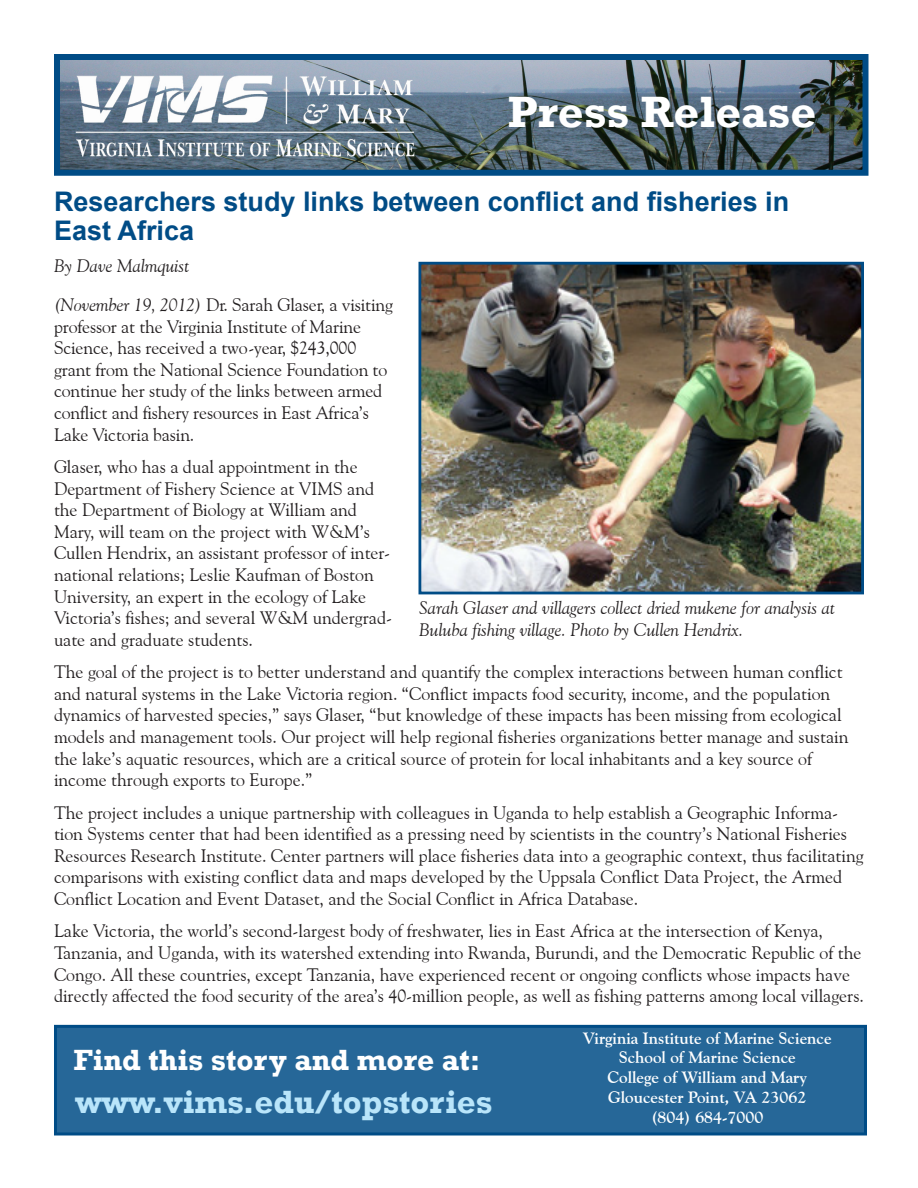
<style>
.page{position:relative;width:918px;height:1188px;background:#fff}
.page>*{position:absolute;margin:0;border:0;box-sizing:border-box;transform-origin:0 0}
.Press_Release_Headin{font:700 45px "Rockwell";color:#fff}
.Headline_-_Articles{font:700 33px "Rockwell";color:#b9e5fa}
.Headline_-_Articles-2{font:700 30px "Rockwell";color:#fff}
.Headline_-_Articles-3{font:700 27px/28.5px "Arial";color:#004c86}
.Body_Text{font:18px/21.6px "Goudy Old Style BT";color:#231f20}
.Cutline{font:italic 18px/21.6px "Goudy Old Style BT";color:#231f20}
.Headline_-_Articles-4{font:700 16.5px "Goudy Old Style BT";color:#fff}
.s1{font-style:italic}
</style>
<div class="page">
<div style="left:56px;top:1026px;width:810px;height:108px;background:#266798"></div>
<div style="left:54px;top:1025px;width:813px;height:111px;border:3px solid #004c86"></div>
<img style="left:61px;top:61px;width:800px;height:108px">
<div style="left:54px;top:54px;width:814px;height:122px;border:6px solid #004c86"></div>
<img style="left:69px;top:70px;width:351px;height:94px">
<img style="left:422px;top:266px;width:438px;height:324px">
<div style="left:418px;top:262px;width:446px;height:332px;border:3px solid #004c86"></div>
<p class="Press_Release_Headin" style="left:508px;top:84px;width:310px">Press Release</p>
<p class="Headline_-_Articles-3" style="left:54px;top:188px;width:737px">Researchers study links between conflict and fisheries in<br>East Africa</p>
<p class="Cutline" style="left:54px;top:255px;width:137px">By Dave Malmquist</p>
<p class="Body_Text" style="left:54px;top:294px;width:340px"><span class="s1">(November 19, 2012)</span> Dr. Sarah Glaser, a visiting professor at the Virginia Institute of Marine Science, has received a two-year, $243,000 grant from the National Science Foundation to continue her study of the links between armed conflict and fishery resources in East Africa’s Lake Victoria basin.</p>
<p class="Body_Text" style="left:54px;top:456px;width:340px">Glaser, who has a dual appointment in the Department of Fishery Science at VIMS and the Department of Biology at William and Mary, will team on the project with W&amp;M’s Cullen Hendrix, an assistant professor of inter&shy;national relations; Leslie Kaufman of Boston University, an expert in the ecology of Lake Victoria’s fishes; and several W&amp;M undergrad&shy;uate and graduate students.</p>
<p class="Body_Text" style="left:54px;top:661px;width:796px">The goal of the project is to better understand and quantify the complex interactions between human conflict and natural systems in the Lake Victoria region. “Conflict impacts food security, income, and the population dynamics of harvested species,” says Glaser, “but knowledge of these impacts has been missing from ecological models and management tools. Our project will help regional fisheries organizations better manage and sustain the lake’s aquatic resources, which are a critical source of protein for local inhabitants and a key source of income through exports to Europe.”</p>
<p class="Body_Text" style="left:54px;top:801px;width:811px">The project includes a unique partnership with colleagues in Uganda to help establish a Geographic Informa&shy;tion Systems center that had been identified as a pressing need by scientists in the country’s National Fisheries Resources Research Institute. Center partners will place fisheries data into a geographic context, thus facilitating comparisons with existing conflict data and maps developed by the Uppsala Conflict Data Project, the Armed Conflict Location and Event Dataset, and the Social Conflict in Africa Database.</p>
<p class="Body_Text" style="left:54px;top:920px;width:812px">Lake Victoria, the world’s second-largest body of freshwater, lies in East Africa at the intersection of Kenya, Tanzania, and Uganda, with its watershed extending into Rwanda, Burundi, and the Democratic Republic of the Congo. All these countries, except Tanzania, have experienced recent or ongoing conflicts whose impacts have directly affected the food security of the area’s 40-million people, as well as fishing patterns among local villagers.</p>
<p class="Cutline" style="left:419px;top:597px;width:417px">Sarah Glaser and villagers collect dried mukene for analysis at<br>Buluba fishing village. Photo by Cullen Hendrix.</p>
<p class="Headline_-_Articles-2" style="left:74px;top:1042px;width:408px">Find this story and more at:</p>
<p class="Headline_-_Articles" style="left:75px;top:1081px;width:419px">www.vims.edu/topstories</p>
<p class="Headline_-_Articles-4" style="left:583px;top:1028px;width:250px">Virginia Institute of Marine Science</p>
<p class="Headline_-_Articles-4" style="left:619px;top:1048px;width:179px">School of Marine Science</p>
<p class="Headline_-_Articles-4" style="left:607px;top:1067px;width:201px">College of William and Mary</p>
<p class="Headline_-_Articles-4" style="left:608px;top:1087px;width:200px">Gloucester Point, VA 23062</p>
<p class="Headline_-_Articles-4" style="left:651px;top:1107px;width:114px">(804) 684-7000</p>
</div>
